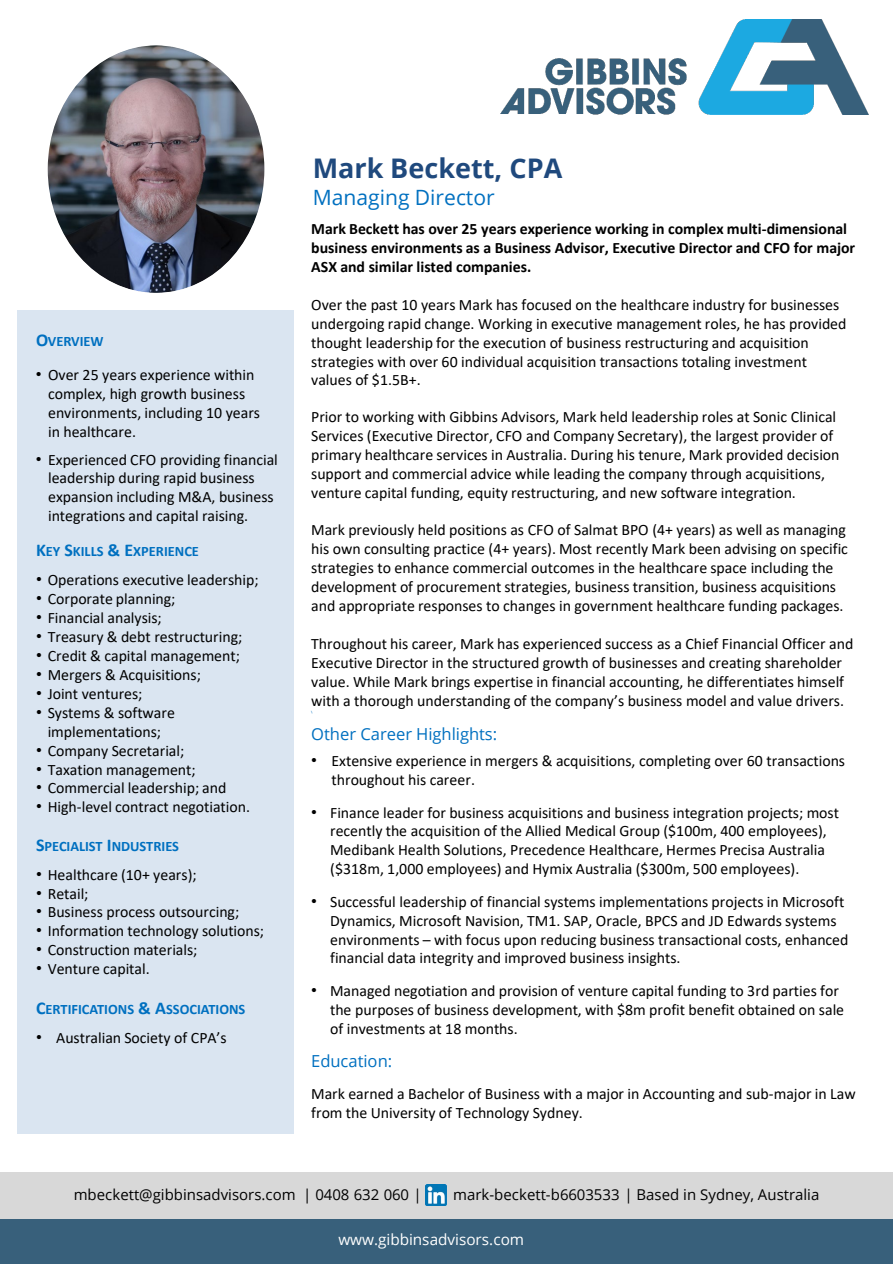
<style>
.page{position:relative;width:893px;height:1264px;background:#fff}
.page>*{position:absolute;margin:0;border:0;box-sizing:border-box;transform-origin:0 0}
.t1{font:700 27px "Open Sans";color:#1f497d}
.t2{font:21px "Open Sans";color:#0070c0}
.t3{font:16.5px "Open Sans";letter-spacing:-.005em;color:#0070c0}
.t4{font:15.9px/18.9px "Calibri";color:#000}
.t5{font:700 15.9px/18.9px "Calibri";letter-spacing:-.005em;color:#000}
.t6{font:15.3px "Open Sans";color:#fff}
.t7{font:15px "Open Sans";color:#000}
.t8{font:700 14.4px "Calibri";color:#0070c0}
.t9{font:700 3px "Calibri";color:#0070c0}
.s1{font-size:18px}
.s2{font-family:"Arial";font-size:16.5px}
</style>
<div class="page">
<img style="left:500px;top:19px;width:368px;height:96px">
<div style="left:0;top:1217px;width:892px;height:46px;background:#38607b"></div>
<div style="left:17px;top:310px;width:277px;height:823px;background:#dae5f1"></div>
<div style="left:0;top:1171px;width:892px;height:47px;background:#d8d8d8"></div>
<img style="left:425px;top:1184px;width:21px;height:21px">
<img style="left:48px;top:45px;width:216px;height:248px">
<p class="t8" style="left:36px;top:331px;width:69px"><span class="s1">O</span>VERVIEW</p>
<p class="t4" style="left:48px;top:364px;width:213px;text-indent:-12px"><span class="s2">•</span> Over 25 years experience within complex, high growth business environments, including 10 years in healthcare.</p>
<p class="t4" style="left:48px;top:449px;width:231px;text-indent:-12px"><span class="s2">•</span> Experienced CFO providing financial leadership during rapid business expansion including M&amp;A, business integrations and capital raising.</p>
<p class="t8" style="left:36px;top:541px;width:164px"><span class="s1">K</span>EY <span class="s1">S</span>KILLS <span class="s1">&amp; E</span>XPERIENCE</p>
<p class="t4" style="left:36px;top:570px;width:224px"><span class="s2">•</span> Operations executive leadership;</p>
<p class="t4" style="left:36px;top:589px;width:141px"><span class="s2">•</span> Corporate planning;</p>
<p class="t4" style="left:36px;top:608px;width:127px"><span class="s2">•</span> Financial analysis;</p>
<p class="t4" style="left:36px;top:627px;width:208px"><span class="s2">•</span> Treasury &amp; debt restructuring;</p>
<p class="t4" style="left:36px;top:645px;width:205px"><span class="s2">•</span> Credit &amp; capital management;</p>
<p class="t4" style="left:36px;top:664px;width:166px"><span class="s2">•</span> Mergers &amp; Acquisitions;</p>
<p class="t4" style="left:36px;top:683px;width:108px"><span class="s2">•</span> Joint ventures;</p>
<p class="t4" style="left:36px;top:702px;width:140px;text-align:center"><span class="s2">•</span> Systems &amp; software implementations;</p>
<p class="t4" style="left:36px;top:740px;width:150px"><span class="s2">•</span> Company Secretarial;</p>
<p class="t4" style="left:36px;top:759px;width:161px"><span class="s2">•</span> Taxation management;</p>
<p class="t4" style="left:36px;top:778px;width:192px"><span class="s2">•</span> Commercial leadership; and</p>
<p class="t4" style="left:36px;top:797px;width:215px"><span class="s2">•</span> High-level contract negotiation.</p>
<p class="t8" style="left:36px;top:835px;width:144px"><span class="s1">S</span>PECIALIST <span class="s1">I</span>NDUSTRIES</p>
<p class="t4" style="left:36px;top:864px;width:162px"><span class="s2">•</span> Healthcare (10+ years);</p>
<p class="t4" style="left:36px;top:883px;width:54px"><span class="s2">•</span> Retail;</p>
<p class="t4" style="left:36px;top:902px;width:205px"><span class="s2">•</span> Business process outsourcing;</p>
<p class="t4" style="left:36px;top:921px;width:229px"><span class="s2">•</span> Information technology solutions;</p>
<p class="t4" style="left:36px;top:939px;width:163px"><span class="s2">•</span> Construction materials;</p>
<p class="t4" style="left:36px;top:958px;width:115px"><span class="s2">•</span> Venture capital.</p>
<p class="t8" style="left:36px;top:998px;width:211px"><span class="s1">C</span>ERTIFICATIONS <span class="s1">&amp; A</span>SSOCIATIONS</p>
<p class="t4" style="left:36px;top:1027px;width:192px"><span class="s2">•</span> Australian Society of CPA’s</p>
<p class="t1" style="left:312px;top:149px;width:251px">Mark Beckett, CPA</p>
<p class="t2" style="left:312px;top:183px;width:183px">Managing Director</p>
<p class="t5" style="left:311px;top:219px;width:545px">Mark Beckett has over 25 years experience working in complex multi-dimensional business environments as a Business Advisor, Executive Director and CFO for major<br>ASX and similar listed companies.</p>
<p class="t4" style="left:311px;top:294px;width:536px">Over the past 10 years Mark has focused on the healthcare industry for businesses undergoing rapid change. Working in executive management roles, he has provided thought leadership for the execution of business restructuring and acquisition strategies with over 60 individual acquisition transactions totaling investment values of $1.5B+.</p>
<p class="t4" style="left:311px;top:407px;width:529px">Prior to working with Gibbins Advisors, Mark held leadership roles at Sonic Clinical Services (Executive Director, CFO and Company Secretary), the largest provider of primary healthcare services in Australia. During his tenure, Mark provided decision support and commercial advice while leading the company through acquisitions, venture capital funding, equity restructuring, and new software integration.</p>
<p class="t4" style="left:311px;top:520px;width:538px">Mark previously held positions as CFO of Salmat BPO (4+ years) as well as managing his own consulting practice (4+ years). Most recently Mark been advising on specific strategies to enhance commercial outcomes in the healthcare space including the development of procurement strategies, business transition, business acquisitions and appropriate responses to changes in government healthcare funding packages.</p>
<p class="t4" style="left:311px;top:633px;width:543px">Throughout his career, Mark has experienced success as a Chief Financial Officer and Executive Director in the structured growth of businesses and creating shareholder value. While Mark brings expertise in financial accounting, he differentiates himself with a thorough understanding of the company’s business model and value drivers.</p>
<p class="t9" style="left:311px;top:709px;width:3px">\</p>
<p class="t3" style="left:311px;top:722px;width:187px">Other Career Highlights:</p>
<p class="t4" style="left:331px;top:751px;width:515px;text-indent:-20px"><span class="s2">•</span> Extensive experience in mergers &amp; acquisitions, completing over 60 transactions throughout his career.</p>
<p class="t4" style="left:330px;top:802px;width:510px;text-indent:-19px"><span class="s2">•</span> Finance leader for business acquisitions and business integration projects; most recently the acquisition of the Allied Medical Group ($100m, 400 employees), Medibank Health Solutions, Precedence Healthcare, Hermes Precisa Australia ($318m, 1,000 employees) and Hymix Australia ($300m, 500 employees).</p>
<p class="t4" style="left:330px;top:891px;width:520px;text-indent:-19px"><span class="s2">•</span> Successful leadership of financial systems implementations projects in Microsoft Dynamics, Microsoft Navision, TM1. SAP, Oracle, BPCS and JD Edwards systems environments – with focus upon reducing business transactional costs, enhanced financial data integrity and improved business insights.</p>
<p class="t4" style="left:330px;top:980px;width:515px;text-indent:-19px"><span class="s2">•</span> Managed negotiation and provision of venture capital funding to 3rd parties for the purposes of business development, with $8m profit benefit obtained on sale of investments at 18 months.</p>
<p class="t3" style="left:311px;top:1049px;width:82px">Education:</p>
<p class="t4" style="left:311px;top:1084px;width:546px">Mark earned a Bachelor of Business with a major in Accounting and sub-major in Law from the University of Technology Sydney.</p>
<p class="t7" style="left:74px;top:1183px;width:349px">mbeckett@gibbinsadvisors.com | 0408 632 060 |</p>
<p class="t7" style="left:453px;top:1183px;width:367px">mark-beckett-b6603533 | Based in Sydney, Australia</p>
<p class="t6" style="left:338px;top:1228px;width:187px">www.gibbinsadvisors.com</p>
</div>
